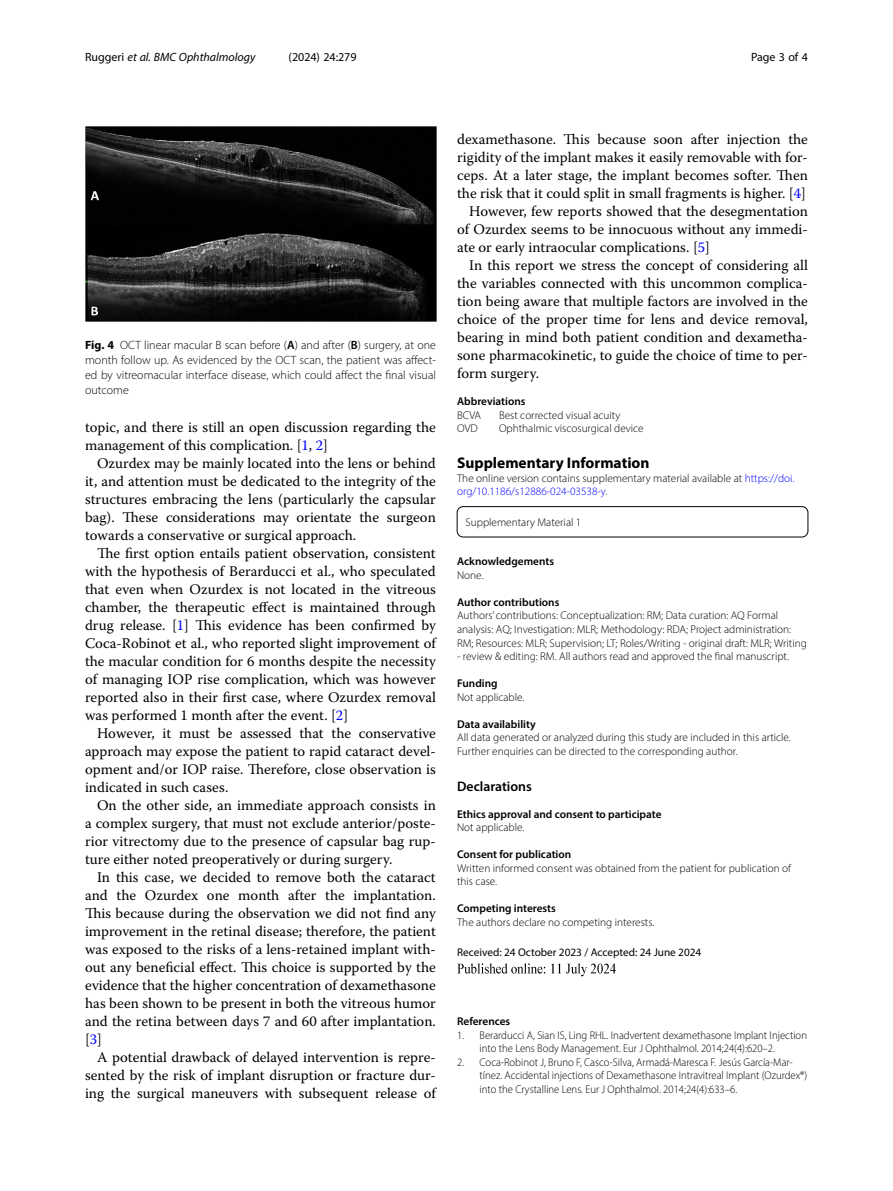
<style>
.page{position:relative;width:893px;height:1191px;background:#fff}
.page>*{position:absolute;margin:0;border:0;box-sizing:border-box;transform-origin:0 0}
.Head_1{font:700 15.45px "Myriad Pro";color:#000}
.Body_Text_Indent{font:14.7px/18px "Warnock Pro";color:#000;text-align:justify}
.Body_Text{font:14.7px/18px "Warnock Pro";color:#000}
.Ethics_Declarations{font:600 13.8px "Myriad Pro";color:#000}
.Figure_Caption{font:300 12px/15px "Myriad Pro";color:#000;text-align:justify}
.t1{font:italic 12px "Myriad Pro";color:#000}
.t2{font:12px "Myriad Pro";color:#000}
.Literatur_Entry{font:300 11.25px/13.5px "Myriad Pro";color:#000;scale:.95 1}
.Author_Contribution{font:300 11.25px/13.5px "Myriad Pro";color:#000}
.Endmatter_Heading{font:600 11.25px "Myriad Pro";color:#000}
.Ethics_Declarations-2{font:300 11.25px/13.5px "Myriad Pro";color:#000}
.Materials_Availabili{font:300 11.25px/13.5px "Myriad Pro";color:#000}
.Article_Note_ESM{font:300 11.25px/13.5px "Myriad Pro";color:#000}
.Abbreviation_Para_1{font:300 11.25px "Myriad Pro";color:#000}
.Article_History{font:11.25px "Myriad Pro";color:#000}
.Additional_File_Info{font:300 11.25px "Myriad Pro";color:#000}
.Funding{font:300 11.25px "Myriad Pro";color:#000}
.Abbrevation_Heading{font:600 11.25px "Myriad Pro";color:#000}
.Literatur_Heading{font:600 11.25px "Myriad Pro";color:#000}
.Acknowledgements{font:300 11.25px "Myriad Pro";color:#000}
.s1{font-style:normal}
.s2{font-weight:700}
.s3{font-weight:600}
.s4{color:#00f}
</style>
<div class="page">
<div style="left:457px;top:506px;width:351px;height:31px;border:1px solid #000;border-radius:6px"></div>
<img style="left:457px;top:963px;width:159px;height:14px">
<img style="left:85px;top:126px;width:351px;height:196px">
<p class="t1" style="left:85px;top:50px;width:172px"><span class="s1">Ruggeri</span> et al. BMC Ophthalmology</p>
<p class="t2" style="left:289px;top:50px;width:70px">(2024) 24:279</p>
<p class="t2" style="left:751px;top:50px;width:58px">Page 3 of 4</p>
<p class="Figure_Caption" style="left:85px;top:337px;width:352px"><span class="s2">Fig. 4</span> OCT linear macular B scan before (<span class="s3">A</span>) and after (<span class="s3">B</span>) surgery, at one month follow up. As evidenced by the OCT scan, the patient was affect&shy;ed by vitreomacular interface disease, which could affect the final visual outcome</p>
<p class="Body_Text" style="left:85px;top:418px;width:352px">topic, and there is still an open discussion regarding the management of this complication. [<span class="s4">1</span>, <span class="s4">2</span>]</p>
<p class="Body_Text_Indent" style="left:85px;top:454px;width:352px;text-indent:12px">Ozurdex may be mainly located into the lens or behind it, and attention must be dedicated to the integrity of the structures embracing the lens (particularly the capsular bag). These considerations may orientate the surgeon towards a conservative or surgical approach.</p>
<p class="Body_Text_Indent" style="left:85px;top:544px;width:352px;text-indent:12px">The first option entails patient observation, consistent with the hypothesis of Berarducci et al., who speculated that even when Ozurdex is not located in the vitreous chamber, the therapeutic effect is maintained through drug release. [<span class="s4">1</span>] This evidence has been confirmed by Coca-Robinot et al., who reported slight improvement of the macular condition for 6 months despite the necessity of managing IOP rise complication, which was however reported also in their first case, where Ozurdex removal was performed 1 month after the event. [<span class="s4">2</span>]</p>
<p class="Body_Text_Indent" style="left:85px;top:724px;width:352px;text-indent:12px">However, it must be assessed that the conservative approach may expose the patient to rapid cataract devel&shy;opment and/or IOP raise. Therefore, close observation is indicated in such cases.</p>
<p class="Body_Text_Indent" style="left:85px;top:796px;width:352px;text-indent:12px">On the other side, an immediate approach consists in a complex surgery, that must not exclude anterior/poste&shy;rior vitrectomy due to the presence of capsular bag rup&shy;ture either noted preoperatively or during surgery.</p>
<p class="Body_Text_Indent" style="left:85px;top:868px;width:352px;text-indent:12px">In this case, we decided to remove both the cataract and the Ozurdex one month after the implantation.<br>This because during the observation we did not find any improvement in the retinal disease; therefore, the patient was exposed to the risks of a lens-retained implant with&shy;out any beneficial effect. This choice is supported by the evidence that the higher concentration of dexamethasone has been shown to be present in both the vitreous humor and the retina between days 7 and 60 after implantation. [<span class="s4">3</span>]</p>
<p class="Body_Text_Indent" style="left:85px;top:1048px;width:352px;text-indent:12px">A potential drawback of delayed intervention is repre&shy;sented by the risk of implant disruption or fracture dur&shy;ing the surgical maneuvers with subsequent release of</p>
<p class="Body_Text_Indent" style="left:457px;top:130px;width:352px">dexamethasone. This because soon after injection the rigidity of the implant makes it easily removable with for&shy;ceps. At a later stage, the implant becomes softer. Then the risk that it could split in small fragments is higher. [<span class="s4">4</span>]</p>
<p class="Body_Text_Indent" style="left:457px;top:202px;width:352px;text-indent:12px">However, few reports showed that the desegmentation of Ozurdex seems to be innocuous without any immedi&shy;ate or early intraocular complications. [<span class="s4">5</span>]</p>
<p class="Body_Text_Indent" style="left:457px;top:256px;width:352px;text-indent:12px">In this report we stress the concept of considering all the variables connected with this uncommon complica&shy;tion being aware that multiple factors are involved in the choice of the proper time for lens and device removal, bearing in mind both patient condition and dexametha&shy;sone pharmacokinetic, to guide the choice of time to per&shy;form surgery.</p>
<p class="Abbrevation_Heading" style="left:457px;top:394px;width:70px">Abbreviations</p>
<p class="Abbreviation_Para_1" style="left:457px;top:408px;width:25px">BCVA</p>
<p class="Abbreviation_Para_1" style="left:499px;top:408px;width:123px">Best corrected visual acuity</p>
<p class="Abbreviation_Para_1" style="left:457px;top:421px;width:22px">OVD</p>
<p class="Abbreviation_Para_1" style="left:499px;top:421px;width:146px">Ophthalmic viscosurgical device</p>
<p class="Head_1" style="left:457px;top:453px;width:194px">Supplementary Information</p>
<p class="Article_Note_ESM" style="left:457px;top:471px;width:339px">The online version contains supplementary material available at <span class="s4">https://doi. org/10.1186/s12886-024-03538-y</span>.</p>
<p class="Additional_File_Info" style="left:466px;top:515px;width:117px">Supplementary Material 1</p>
<p class="Endmatter_Heading" style="left:457px;top:554px;width:98px">Acknowledgements</p>
<p class="Acknowledgements" style="left:457px;top:568px;width:28px">None.</p>
<p class="Endmatter_Heading" style="left:457px;top:595px;width:104px">Author contributions</p>
<p class="Author_Contribution" style="left:457px;top:609px;width:351px">Authors’ contributions: Conceptualization: RM; Data curation: AQ Formal analysis: AQ; Investigation: MLR; Methodology: RDA; Project administration:<br>RM; Resources: MLR; Supervision; LT; Roles/Writing - original draft: MLR; Writing</p>
<p class="Author_Contribution" style="left:457px;top:649px;width:333px">- review &amp; editing: RM. All authors read and approved the final manuscript.</p>
<p class="Endmatter_Heading" style="left:457px;top:676px;width:42px">Funding</p>
<p class="Funding" style="left:457px;top:690px;width:69px">Not applicable.</p>
<p class="Endmatter_Heading" style="left:457px;top:716px;width:80px">Data availability</p>
<p class="Materials_Availabili" style="left:457px;top:730px;width:335px">All data generated or analyzed during this study are included in this article.<br>Further enquiries can be directed to the corresponding author.</p>
<p class="Ethics_Declarations" style="left:457px;top:777px;width:76px">Declarations</p>
<p class="Endmatter_Heading" style="left:457px;top:806px;width:206px">Ethics approval and consent to participate</p>
<p class="Ethics_Declarations-2" style="left:457px;top:820px;width:69px">Not applicable.</p>
<p class="Endmatter_Heading" style="left:457px;top:847px;width:116px">Consent for publication</p>
<p class="Ethics_Declarations-2" style="left:457px;top:861px;width:336px">Written informed consent was obtained from the patient for publication of this case.</p>
<p class="Endmatter_Heading" style="left:457px;top:901px;width:100px">Competing interests</p>
<p class="Ethics_Declarations-2" style="left:457px;top:915px;width:199px">The authors declare no competing interests.</p>
<p class="Article_History" style="left:457px;top:945px;width:246px">Received: 24 October 2023 / Accepted: 24 June 2024</p>
<p class="Literatur_Heading" style="left:457px;top:1014px;width:55px">References</p>
<p class="Literatur_Entry" style="left:480px;top:1028px;width:346px;text-indent:-22px">1. Berarducci A, Sian IS, Ling RHL. Inadvertent dexamethasone Implant Injection into the Lens Body Management. Eur J Ophthalmol. 2014;24(4):620–2.</p>
<p class="Literatur_Entry" style="left:480px;top:1055px;width:346px;text-indent:-22px">2. Coca-Robinot J, Bruno F, Casco-Silva, Armadá-Maresca F. Jesús García-Mar&shy;tínez. Accidental injections of Dexamethasone Intravitreal Implant (Ozurdex®) into the Crystalline Lens. Eur J Ophthalmol. 2014;24(4):633–6.</p>
</div>
